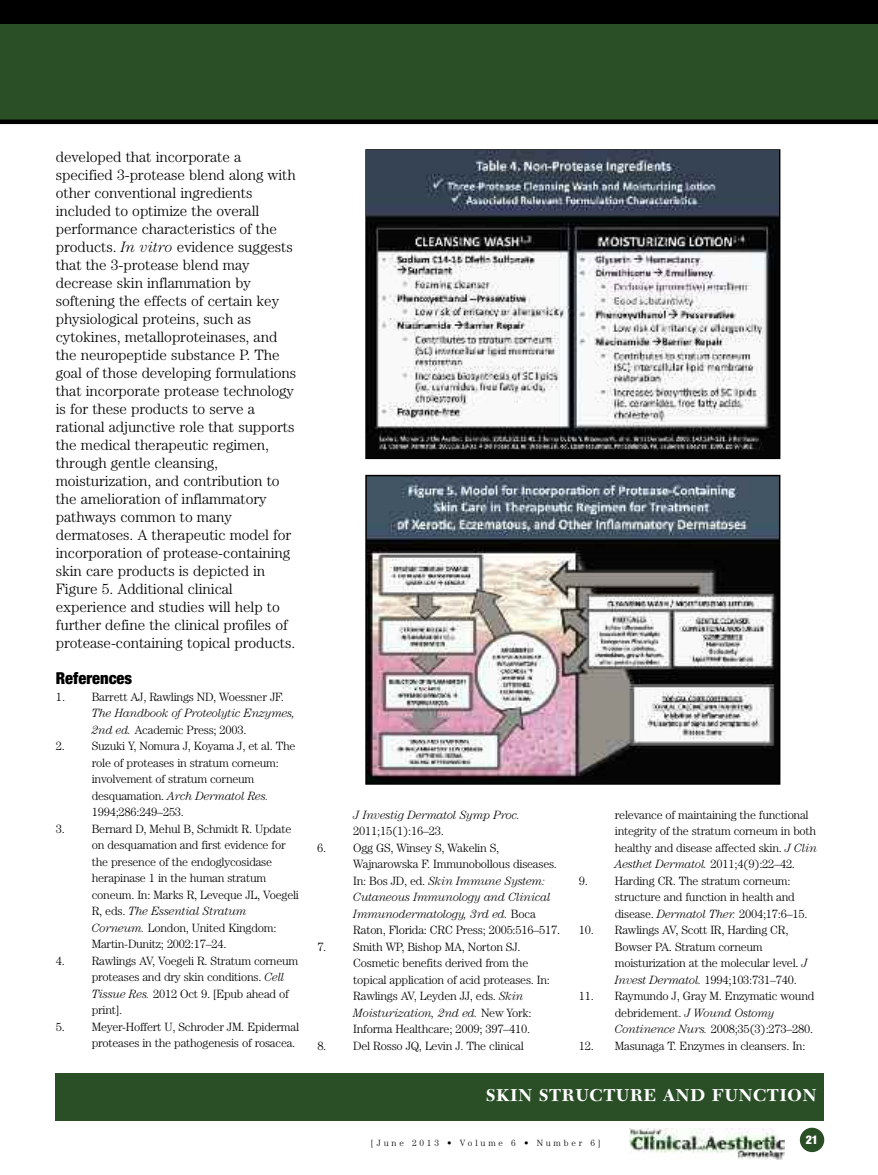
<style>
.page{position:relative;width:878px;height:1175px;background:#fff}
.page>*{position:absolute;margin:0;border:0;box-sizing:border-box;transform-origin:0 0}
.t1{font:700 18px "New Caledonia";letter-spacing:.03em;color:#fff}
.t2{font:900 condensed 16.5px "Helvetica Neue LT Std";color:#000}
.t3{font:300 15px/18px "Century Std";letter-spacing:-.005em;color:#000}
.t4{font:300 12px/16.5px "Century Std";letter-spacing:-.02em;color:#000}
.t5{font:italic 300 12px/16.5px "Century Std";letter-spacing:-.02em;color:#000}
.t6{font:900 condensed 12px "Helvetica Neue LT Std";color:#fff}
.t7{font:300 9px "Century Std";letter-spacing:.31em;color:#000}
.s1{font-style:italic}
.s2{font-style:normal}
</style>
<div class="page">
<div style="left:799px;top:1127px;width:25px;height:25px;background:#2a4e26;border-radius:50%"></div>
<img style="left:630px;top:1128px;width:154px;height:31px">
<div style="left:0;top:22px;width:878px;height:100px;background:#2a4e26"></div>
<hr style="left:0;top:120px;width:878px;height:4px;background:#000">
<div style="left:0;top:0;width:878px;height:24px;background:#000"></div>
<div style="left:56px;top:1073px;width:768px;height:47px;background:#2a4e26"></div>
<div style="left:365px;top:149px;width:415px;height:310px;border:2px solid #000"></div>
<img style="left:367px;top:151px;width:411px;height:306px">
<img style="left:368px;top:478px;width:409px;height:303px">
<div style="left:365px;top:475px;width:415px;height:309px;border:2px solid #000"></div>
<p class="t3" style="left:56px;top:149px;width:242px">developed that incorporate a specified 3-protease blend along with other conventional ingredients included to optimize the overall performance characteristics of the products. <span class="s1">In vitro</span> evidence suggests that the 3-protease blend may decrease skin inflammation by softening the effects of certain key physiological proteins, such as cytokines, metalloproteinases, and the neuropeptide substance P. The goal of those developing formulations that incorporate protease technology is for these products to serve a rational adjunctive role that supports the medical therapeutic regimen, through gentle cleansing, moisturization, and contribution to the amelioration of inflammatory pathways common to many dermatoses. A therapeutic model for incorporation of protease-containing skin care products is depicted in Figure 5. Additional clinical experience and studies will help to further define the clinical profiles of protease-containing topical products.</p>
<h2 class="t2" style="left:56px;top:672px;width:78px">References</h2>
<p class="t4" style="left:56px;top:689px;width:230px">1. Barrett AJ, Rawlings ND, Woessner JF.</p>
<p class="t5" style="left:92px;top:706px;width:205px">The Handbook of Proteolytic Enzymes,<br>2nd ed. <span class="s2">Academic Press; 2003.</span></p>
<p class="t4" style="left:92px;top:739px;width:205px;text-indent:-36px">2. Suzuki Y, Nomura J, Koyama J, et al. The role of proteases in stratum corneum: involvement of stratum corneum desquamation. <span class="s1">Arch Dermatol Res.<br></span>1994;286:249–253.</p>
<p class="t4" style="left:92px;top:821px;width:209px;text-indent:-36px">3. Bernard D, Mehul B, Schmidt R. Update on desquamation and first evidence for the presence of the endoglycosidase herapinase 1 in the human stratum coneum. In: Marks R, Leveque JL, Voegeli R, eds. <span class="s1">The Essential Stratum Corneum.</span> London, United Kingdom:<br>Martin-Dunitz; 2002:17–24.</p>
<p class="t4" style="left:92px;top:953px;width:208px;text-indent:-36px">4. Rawlings AV, Voegeli R. Stratum corneum proteases and dry skin conditions. <span class="s1">Cell<br>Tissue Res.</span> 2012 Oct 9. [Epub ahead of print].</p>
<p class="t4" style="left:92px;top:1019px;width:209px;text-indent:-36px">5. Meyer-Hoffert U, Schroder JM. Epidermal proteases in the pathogenesis of rosacea.</p>
<p class="t5" style="left:353px;top:807px;width:169px">J Investig Dermatol Symp Proc.</p>
<p class="t4" style="left:353px;top:823px;width:92px">2011;15(1):16–23.</p>
<p class="t4" style="left:353px;top:840px;width:208px;text-indent:-36px">6. Ogg GS, Winsey S, Wakelin S, Wajnarowska F. Immunobollous diseases.<br>In: Bos JD, ed. <span class="s1">Skin Immune System:<br>Cutaneous Immunology and Clinical Immunodermatology, 3rd ed.</span> Boca Raton, Florida: CRC Press; 2005:516–517.</p>
<p class="t4" style="left:353px;top:939px;width:198px;text-indent:-36px">7. Smith WP, Bishop MA, Norton SJ.<br>Cosmetic benefits derived from the topical application of acid proteases. In:<br>Rawlings AV, Leyden JJ, eds. <span class="s1">Skin Moisturization, 2nd ed.</span> New York:<br>Informa Healthcare; 2009; 397–410.</p>
<p class="t4" style="left:317px;top:1038px;width:208px">8. Del Rosso JQ, Levin J. The clinical</p>
<p class="t4" style="left:615px;top:807px;width:204px">relevance of maintaining the functional integrity of the stratum corneum in both healthy and disease affected skin. <span class="s1">J Clin Aesthet Dermatol.</span> 2011;4(9):22–42.</p>
<p class="t4" style="left:615px;top:873px;width:194px;text-indent:-36px">9. Harding CR. The stratum corneum: structure and function in health and disease. <span class="s1">Dermatol Ther.</span> 2004;17:6–15.</p>
<p class="t4" style="left:615px;top:922px;width:194px;text-indent:-36px">10. Rawlings AV, Scott IR, Harding CR, Bowser PA. Stratum corneum moisturization at the molecular level. <span class="s1">J Invest Dermatol.</span> 1994;103:731–740.</p>
<p class="t4" style="left:615px;top:988px;width:201px;text-indent:-36px">11. Raymundo J, Gray M. Enzymatic wound debridement. <span class="s1">J Wound Ostomy<br>Continence Nurs.</span> 2008;35(3):273–280.</p>
<p class="t4" style="left:579px;top:1038px;width:228px">12. Masunaga T. Enzymes in cleansers. In:</p>
<h1 class="t1" style="left:485px;top:1088px;width:332px">SKIN STRUCTURE AND FUNCTION</h1>
<p class="t7" style="left:371px;top:1139px;width:231px">[June 2013 • Volume 6 • Number 6]</p>
<p class="t6" style="left:805px;top:1135px;width:14px">21</p>
</div>
